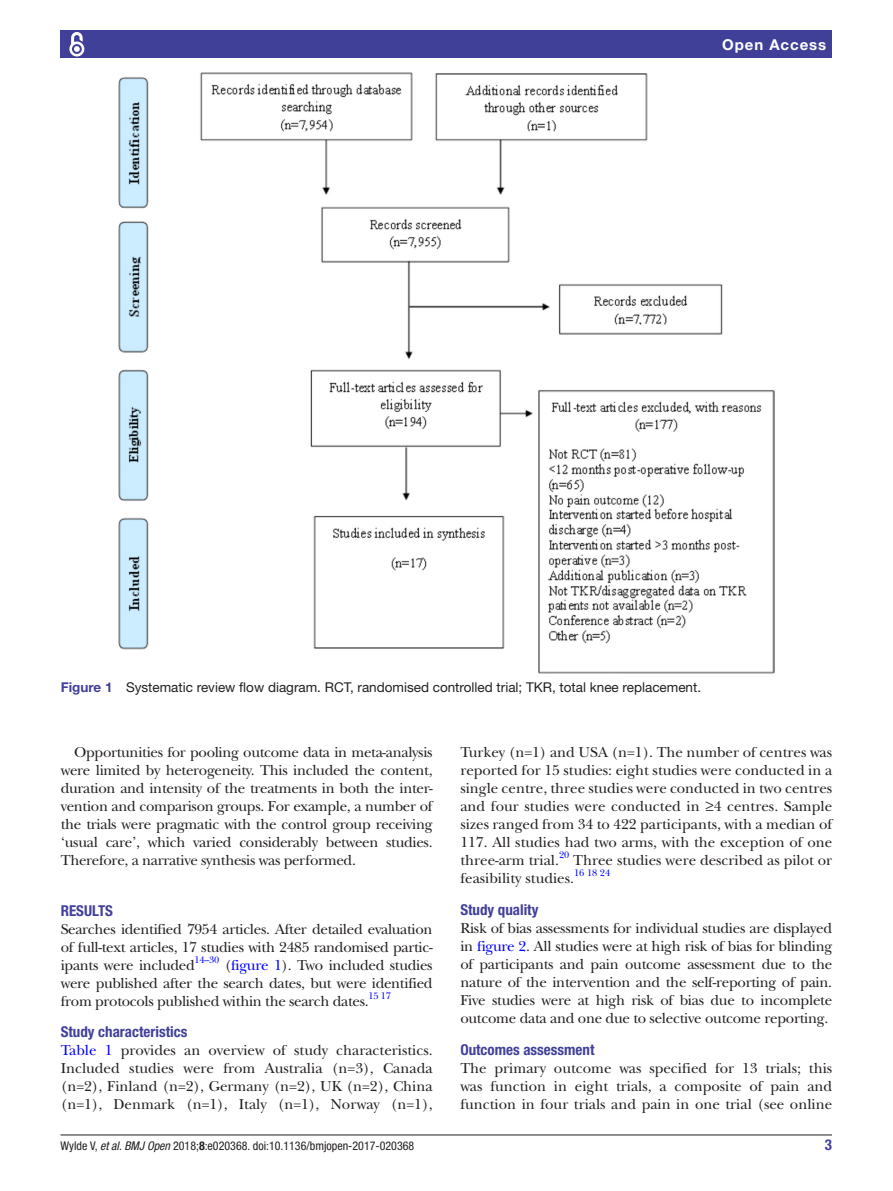
<style>
.page{position:relative;width:893px;height:1191px;background:#fff}
.page>*{position:absolute;margin:0;border:0;box-sizing:border-box;transform-origin:0 0}
.t1{font:15px/18px "New Baskerville";color:#231f20;text-align:justify}
.t2{font:700 condensed 15px "Helvetica Neue LT Std";color:#414099}
.t3{font:700 15px "Helvetica Neue LT Std";letter-spacing:.065em;color:#fff}
.t4{font:13.5px "Helvetica Neue LT Std";color:#231f20}
.t5{font:condensed 12px "Helvetica Neue LT Std";color:#231f20}
.t6{font:9.9px "New Baskerville";letter-spacing:-.01em;color:#00f}
.s1{font-weight:700;color:#414099}
.s2{color:#00f}
.s3{font-style:italic}
.s4{font-weight:700}
</style>
<div class="page">
<hr style="left:61px;top:1134px;width:771px;height:1px;background:#231f20">
<div style="left:61px;top:31px;width:771px;height:27px;background:#414099"></div>
<svg style="left:69px;top:32px;width:16px;height:25px"></svg>
<img style="left:119px;top:73px;width:655px;height:601px">
<p class="t3" style="left:722px;top:35px;width:106px">Open Access</p>
<p class="t4" style="left:61px;top:678px;width:642px"><span class="s1">Figure 1</span> Systematic review flow diagram. RCT, randomised controlled trial; TKR, total knee replacement.</p>
<p class="t1" style="left:61px;top:743px;width:373px;text-indent:14px">Opportunities for pooling outcome data in meta-analysis were limited by heterogeneity. This included the content, duration and intensity of the treatments in both the inter&shy;vention and comparison groups. For example, a number of the trials were pragmatic with the control group receiving ‘usual care’, which varied considerably between studies.<br>Therefore, a narrative synthesis was performed.</p>
<p class="t2" style="left:61px;top:901px;width:54px">Results</p>
<p class="t1" style="left:61px;top:920px;width:373px">Searches identified 7954 articles. After detailed evaluation of full-text articles, 17 studies with 2485 randomised partic&shy;ipants were included</p>
<p class="t6" style="left:194px;top:954px;width:26px">14–30</p>
<p class="t1" style="left:61px;top:956px;width:373px;text-indent:164px">(<span class="s2">figure 1</span>). Two included studies were published after the search dates, but were identified from protocols published within the search dates.</p>
<p class="t6" style="left:368px;top:990px;width:24px">15 17</p>
<p class="t2" style="left:61px;top:1023px;width:128px">Study characteristics</p>
<p class="t1" style="left:61px;top:1041px;width:373px"><span class="s2">Table 1</span> provides an overview of study characteristics.<br>Included studies were from Australia (n=3), Canada (n=2), Finland (n=2), Germany (n=2), UK (n=2), China (n=1), Denmark (n=1), Italy (n=1), Norway (n=1),</p>
<p class="t1" style="left:460px;top:743px;width:373px">Turkey (n=1) and USA (n=1). The number of centres was reported for 15 studies: eight studies were conducted in a single centre, three studies were conducted in two centres and four studies were conducted in ≥4 centres. Sample sizes ranged from 34 to 422 participants, with a median of 117. All studies had two arms, with the exception of one three-arm trial.</p>
<p class="t6" style="left:559px;top:849px;width:12px">20</p>
<p class="t1" style="left:460px;top:851px;width:373px;text-indent:113px">Three studies were described as pilot or feasibility studies.</p>
<p class="t6" style="left:574px;top:867px;width:38px">16 18 24</p>
<p class="t2" style="left:460px;top:900px;width:79px">Study quality</p>
<p class="t1" style="left:460px;top:919px;width:373px">Risk of bias assessments for individual studies are displayed in <span class="s2">figure 2</span>. All studies were at high risk of bias for blinding of participants and pain outcome assessment due to the nature of the intervention and the self-reporting of pain.<br>Five studies were at high risk of bias due to incomplete outcome data and one due to selective outcome reporting.</p>
<p class="t2" style="left:460px;top:1041px;width:136px">Outcomes assessment</p>
<p class="t1" style="left:460px;top:1059px;width:373px">The primary outcome was specified for 13 trials; this was function in eight trials, a composite of pain and function in four trials and pain in one trial (see online</p>
<p class="t5" style="left:61px;top:1138px;width:355px">Wylde V, <span class="s3">et al</span>. <span class="s3">BMJ Open</span> 2018;<span class="s4">8</span>:e020368. doi:10.1136/bmjopen-2017-020368</p>
<p class="t2" style="left:825px;top:1135px;width:9px">3</p>
</div>
